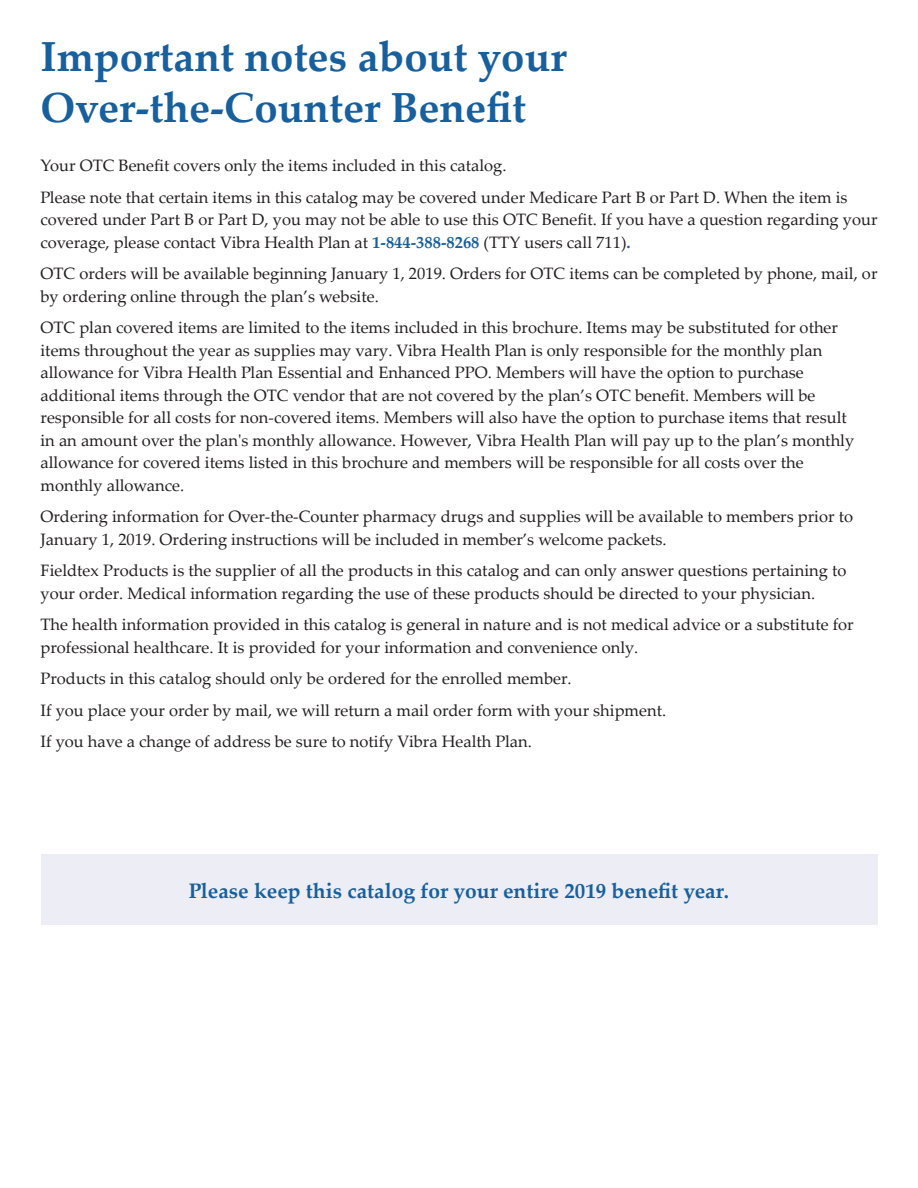
<style>
.page{position:relative;width:918px;height:1188px;background:#fff}
.page>*{position:absolute;margin:0;border:0;box-sizing:border-box;transform-origin:0 0}
.t1{font:700 42px/50.4px "Palatino Linotype";color:#175f9d}
.t2{font:700 21px "Palatino Linotype";color:#175f9d}
.t3{font:16.5px/22.5px "Palatino Linotype";color:#231f20}
.s1{font-weight:700;color:#175f9d}
</style>
<div class="page">
<div style="left:41px;top:855px;width:837px;height:70px;background:#ededf5"></div>
<h2 class="t1" style="left:40px;top:30px;width:528px">Important notes about your<br>Over-the-Counter Benefit</h2>
<p class="t3" style="left:40px;top:154px;width:467px">Your OTC Benefit covers only the items included in this catalog.</p>
<p class="t3" style="left:40px;top:185px;width:839px">Please note that certain items in this catalog may be covered under Medicare Part B or Part D. When the item is covered under Part B or Part D, you may not be able to use this OTC Benefit. If you have a question regarding your coverage, please contact Vibra Health Plan at <span class="s1">1-844-388-8268</span> (TTY users call 711)<span class="s1">.</span></p>
<p class="t3" style="left:40px;top:262px;width:839px">OTC orders will be available beginning January 1, 2019. Orders for OTC items can be completed by phone, mail, or by ordering online through the plan’s website.</p>
<p class="t3" style="left:40px;top:316px;width:815px">OTC plan covered items are limited to the items included in this brochure. Items may be substituted for other items throughout the year as supplies may vary. Vibra Health Plan is only responsible for the monthly plan allowance for Vibra Health Plan Essential and Enhanced PPO. Members will have the option to purchase additional items through the OTC vendor that are not covered by the plan’s OTC benefit. Members will be responsible for all costs for non-covered items. Members will also have the option to purchase items that result in an amount over the plan's monthly allowance. However, Vibra Health Plan will pay up to the plan’s monthly allowance for covered items listed in this brochure and members will be responsible for all costs over the monthly allowance.</p>
<p class="t3" style="left:40px;top:505px;width:814px">Ordering information for Over-the-Counter pharmacy drugs and supplies will be available to members prior to<br>January 1, 2019. Ordering instructions will be included in member’s welcome packets.</p>
<p class="t3" style="left:40px;top:559px;width:807px">Fieldtex Products is the supplier of all the products in this catalog and can only answer questions pertaining to your order. Medical information regarding the use of these products should be directed to your physician.</p>
<p class="t3" style="left:40px;top:613px;width:815px">The health information provided in this catalog is general in nature and is not medical advice or a substitute for professional healthcare. It is provided for your information and convenience only.</p>
<p class="t3" style="left:40px;top:667px;width:533px">Products in this catalog should only be ordered for the enrolled member.</p>
<p class="t3" style="left:40px;top:698px;width:627px">If you place your order by mail, we will return a mail order form with your shipment.</p>
<p class="t3" style="left:40px;top:730px;width:493px">If you have a change of address be sure to notify Vibra Health Plan.</p>
<p class="t2" style="left:189px;top:876px;width:542px">Please keep this catalog for your entire 2019 benefit year.</p>
</div>
